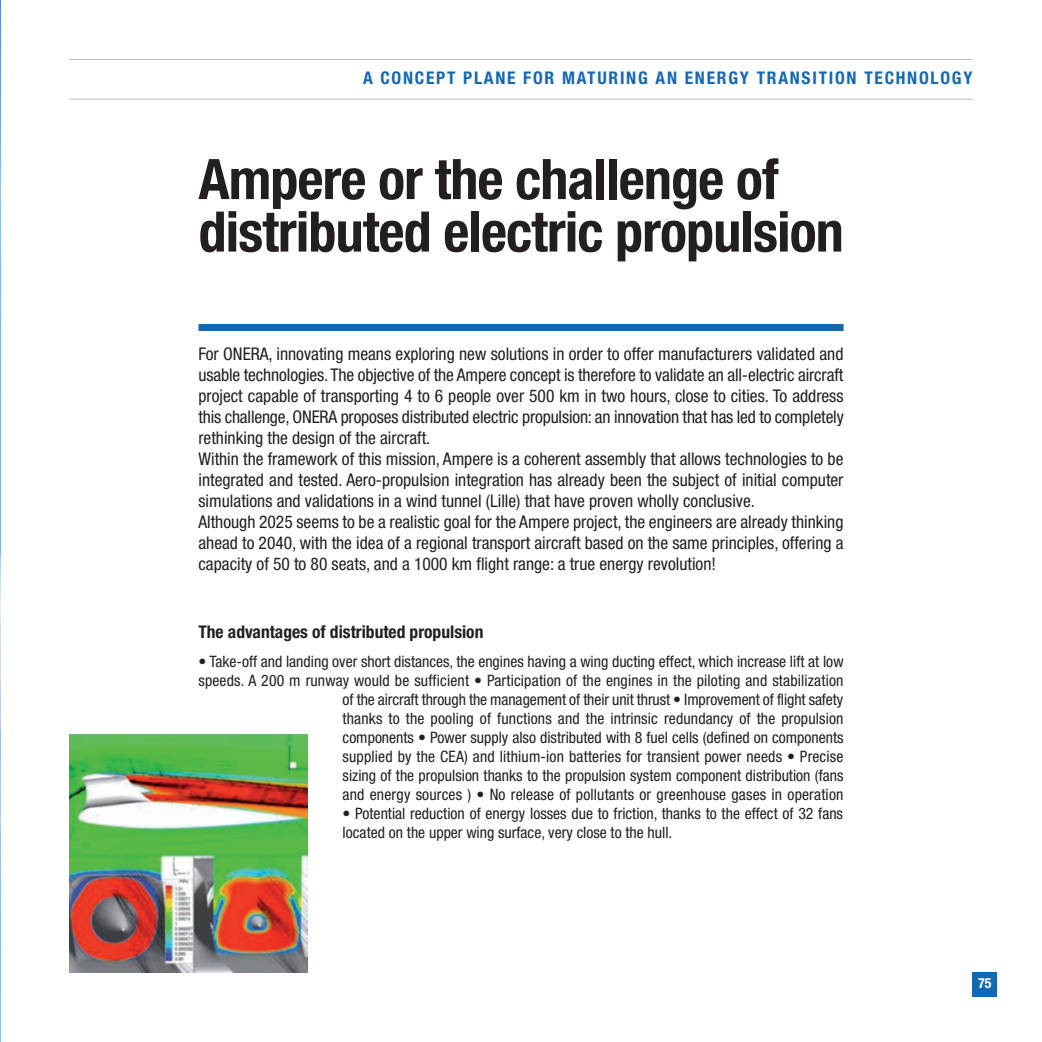
<style>
.page{position:relative;width:1042px;height:1042px;background:#fff}
.page>*{position:absolute;margin:0;border:0;box-sizing:border-box;transform-origin:0 0}
.t1{font:700 condensed 56px/52.5px "Helvetica Neue LT Std";letter-spacing:-.015em;color:#231f20}
.t2{font:condensed 17.5px/21px "Helvetica Neue LT Std";color:#231f20}
.t3{font:700 condensed 17.5px "Helvetica Neue LT Std";letter-spacing:.1em;color:#1468b3}
.t4{font:700 condensed 17.5px "Helvetica Neue LT Std";color:#231f20}
.t5{font:condensed 15.75px/18.9px "Helvetica Neue LT Std";color:#231f20;text-align:right}
.t6{font:700 condensed 14px "Helvetica Neue LT Std";color:#fff}
</style>
<div class="page">
<div style="left:972px;top:972px;width:25px;height:25px;background:#1468b3"></div>
<div style="left:198px;top:324px;width:645px;height:7px;background:#1468b3"></div>
<hr style="left:69px;top:59px;width:903px;height:1px;background:#bcbdc0">
<hr style="left:69px;top:99px;width:903px;height:1px;background:#bcbdc0">
<img style="left:69px;top:734px;width:239px;height:238px">
<img style="left:0;top:1px;width:1px;height:1040px">
<p class="t3" style="left:363px;top:72px;width:611px">A CONCEPT PLANE FOR MATURING AN ENERGY TRANSITION TECHNOLOGY</p>
<h1 class="t1" style="left:198px;top:158px;width:647px">Ampere or the challenge of distributed electric propulsion</h1>
<p class="t2" style="left:198px;top:345px;width:647px">For ONERA, innovating means exploring new solutions in order to offer manufacturers validated and usable technologies. The objective of the Ampere concept is therefore to validate an all-electric aircraft project capable of transporting 4 to 6 people over 500 km in two hours, close to cities. To address this challenge, ONERA proposes distributed electric propulsion: an innovation that has led to completely rethinking the design of the aircraft.<br>Within the framework of this mission, Ampere is a coherent assembly that allows technologies to be integrated and tested. Aero-propulsion integration has already been the subject of initial computer simulations and validations in a wind tunnel (Lille) that have proven wholly conclusive.<br>Although 2025 seems to be a realistic goal for the Ampere project, the engineers are already thinking ahead to 2040, with the idea of a regional transport aircraft based on the same principles, offering a capacity of 50 to 80 seats, and a 1000 km flight range: a true energy revolution!</p>
<p class="t4" style="left:198px;top:625px;width:286px">The advantages of distributed propulsion</p>
<p class="t5" style="left:198px;top:654px;width:646px">• Take-off and landing over short distances, the engines having a wing ducting effect, which increase lift at low speeds. A 200 m runway would be sufficient • Participation of the engines in the piloting and stabilization of the aircraft through the management of their unit thrust • Improvement of flight safety<br>thanks to the pooling of functions and the intrinsic redundancy of the propulsion<br>components • Power supply also distributed with 8 fuel cells (defined on components<br>supplied by the CEA) and lithium-ion batteries for transient power needs • Precise<br>sizing of the propulsion thanks to the propulsion system component distribution (fans<br>and energy sources ) • No release of pollutants or greenhouse gases in operation</p>
<p class="t5" style="left:343px;top:805px;width:502px;text-align:left">• Potential reduction of energy losses due to friction, thanks to the effect of 32 fans located on the upper wing surface, very close to the hull.</p>
<p class="t6" style="left:978px;top:978px;width:15px">75</p>
</div>
